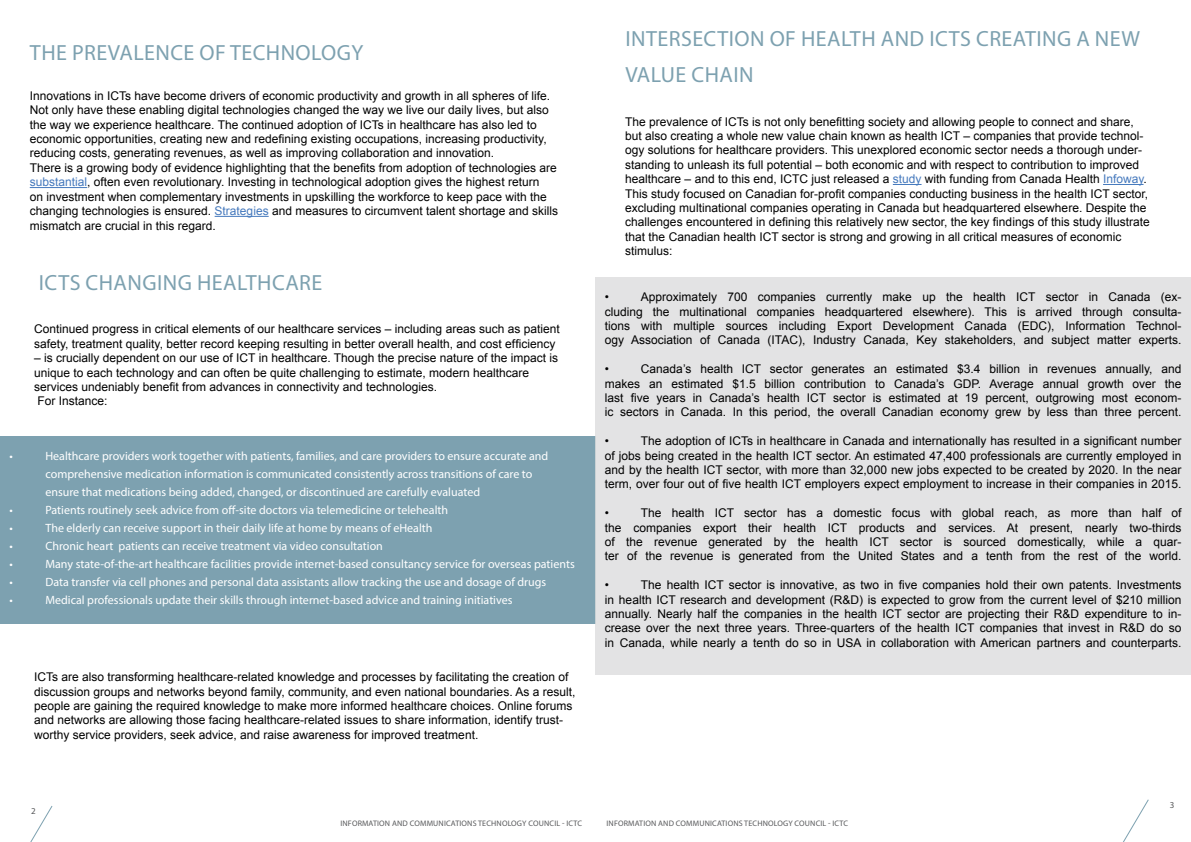
<style>
.page{position:relative;width:1191px;height:842px;background:#fff}
.page>*{position:absolute;margin:0;border:0;box-sizing:border-box;transform-origin:0 0}
.t1{font:22px/36.4px "Myriad Pro";letter-spacing:.02em;color:#7da1b0}
.t2{font:12px/14.4px "Arial";color:#000}
.t3{font:12px/18px "Myriad Pro";color:#fff}
.t4{font:9px "Myriad Pro";color:#58595b}
.t5{font:8px "Myriad Pro";letter-spacing:.02em;color:#58595b}
.s1{color:#4579bd}
</style>
<div class="page">
<svg style="left:1123px;top:799px;width:26px;height:43px"></svg>
<svg style="left:30px;top:806px;width:23px;height:36px"></svg>
<hr style="left:30px;top:187px;width:57px;height:1px;background:#4579bd">
<hr style="left:215px;top:216px;width:54px;height:1px;background:#4579bd">
<svg style="left:893px;top:184px;width:28px;height:1px"></svg>
<hr style="left:1103px;top:184px;width:40px;height:1px;background:#4579bd">
<div style="left:0;top:437px;width:595px;height:187px;background:#7da1b0"></div>
<div style="left:595px;top:278px;width:596px;height:397px;background:#e3e3e4"></div>
<h1 class="t1" style="left:30px;top:34px;width:335px">The prevalence of technology</h1>
<p class="t2" style="left:30px;top:89px;width:530px">Innovations in ICTs have become drivers of economic productivity and growth in all spheres of life.<br>Not only have these enabling digital technologies changed the way we live our daily lives, but also the way we experience healthcare. The continued adoption of ICTs in healthcare has also led to economic opportunities, creating new and redefining existing occupations, increasing productivity, reducing costs, generating revenues, as well as improving collaboration and innovation.<br>There is a growing body of evidence highlighting that the benefits from adoption of technologies are <span class="s1">substantial</span>, often even revolutionary. Investing in technological adoption gives the highest return<br>on investment when complementary investments in upskilling the workforce to keep pace with the changing technologies is ensured. <span class="s1">Strategies</span> and measures to circumvent talent shortage and skills mismatch are crucial in this regard.</p>
<h1 class="t1" style="left:39px;top:264px;width:285px">ICTs changing healthcare</h1>
<p class="t2" style="left:34px;top:322px;width:527px">Continued progress in critical elements of our healthcare services – including areas such as patient safety, treatment quality, better record keeping resulting in better overall health, and cost efficiency</p>
<p class="t2" style="left:34px;top:351px;width:525px">– is crucially dependent on our use of ICT in healthcare. Though the precise nature of the impact is unique to each technology and can often be quite challenging to estimate, modern healthcare services undeniably benefit from advances in connectivity and technologies.<br>For Instance:</p>
<p class="t3" style="left:45px;top:446px;width:504px;text-indent:8px">ealthcare providers work together with patients, families, and care providers to ensure accurate and comprehensive medication information is communicated consistently across transitions of care to ensure that medications being added, changed, or discontinued are carefully evaluated</p>
<p class="t3" style="left:9px;top:500px;width:24px">• P</p>
<p class="t3" style="left:52px;top:500px;width:398px">atients routinely seek advice from off-site doctors via telemedicine or telehealth</p>
<p class="t3" style="left:9px;top:518px;width:5px">•</p>
<p class="t3" style="left:45px;top:518px;width:388px">The elderly can receive support in their daily life at home by means of eHealth</p>
<p class="t3" style="left:9px;top:536px;width:24px">• C</p>
<p class="t3" style="left:52px;top:536px;width:332px">hronic heart patients can receive treatment via video consultation</p>
<p class="t3" style="left:9px;top:554px;width:26px">• M</p>
<p class="t3" style="left:55px;top:554px;width:521px">any state-of-the-art healthcare facilities provide internet-based consultancy service for overseas patients</p>
<p class="t3" style="left:9px;top:572px;width:25px">• D</p>
<p class="t3" style="left:53px;top:572px;width:494px">ata transfer via cell phones and personal data assistants allow tracking the use and dosage of drugs</p>
<p class="t3" style="left:9px;top:590px;width:26px">• M</p>
<p class="t3" style="left:55px;top:590px;width:459px">edical professionals update their skills through internet-based advice and training initiatives</p>
<p class="t3" style="left:9px;top:446px;width:26px">• H</p>
<p class="t2" style="left:34px;top:670px;width:543px">ICTs are also transforming healthcare-related knowledge and processes by facilitating the creation of discussion groups and networks beyond family, community, and even national boundaries. As a result, people are gaining the required knowledge to make more informed healthcare choices. Online forums and networks are allowing those facing healthcare-related issues to share information, identify trust&shy;worthy service providers, seek advice, and raise awareness for improved treatment.</p>
<p class="t4" style="left:31px;top:805px;width:6px">2</p>
<h1 class="t1" style="left:625px;top:20px;width:516px">Intersection of health and ICTs creati ng a new value chain</h1>
<p class="t2" style="left:625px;top:114px;width:526px">The prevalence of ICTs is not only benefitting society and allowing people to connect and share, but also creating a whole new value chain known as health ICT – companies that provide technol&shy;ogy solutions for healthcare providers. This unexplored economic sector needs a thorough under&shy;standing to unleash its full potential – both economic and with respect to contribution to improved healthcare – and to this end, ICTC just released a <span class="s1">study</span> with funding from Canada Health <span class="s1">Infoway</span>.<br>This study focused on Canadian for-profit companies conducting business in the health ICT sector, excluding multinational companies operating in Canada but headquartered elsewhere. Despite the challenges encountered in defining this relatively new sector, the key findings of this study illustrate that the Canadian health ICT sector is strong and growing in all critical measures of economic stimulus:</p>
<p class="t2" style="left:605px;top:290px;width:578px;text-align:justify;text-indent:36px">Approximately 700 companies currently make up the health ICT sector in Canada (ex&shy;cluding the multinational companies headquartered elsewhere). This is arrived through consulta&shy;tions with multiple sources including Export Development Canada (EDC), Information Technol&shy;ogy Association of Canada (ITAC), Industry Canada, Key stakeholders, and subject matter experts.</p>
<p class="t2" style="left:605px;top:362px;width:6px">•</p>
<p class="t2" style="left:605px;top:290px;width:6px">•</p>
<p class="t2" style="left:605px;top:362px;width:578px;text-align:justify;text-indent:36px">Canada’s health ICT sector generates an estimated $3.4 billion in revenues annually, and makes an estimated $1.5 billion contribution to Canada’s GDP. Average annual growth over the last five years in Canada’s health ICT sector is estimated at 19 percent, outgrowing most econom&shy;ic sectors in Canada. In this period, the overall Canadian economy grew by less than three percent.</p>
<p class="t2" style="left:605px;top:434px;width:6px">•</p>
<p class="t2" style="left:605px;top:434px;width:578px;text-align:justify;text-indent:36px">The adoption of ICTs in healthcare in Canada and internationally has resulted in a significant number of jobs being created in the health ICT sector. An estimated 47,400 professionals are currently employed in and by the health ICT sector, with more than 32,000 new jobs expected to be created by 2020. In the near term, over four out of five health ICT employers expect employment to increase in their companies in 2015.</p>
<p class="t2" style="left:605px;top:506px;width:6px">•</p>
<p class="t2" style="left:605px;top:506px;width:578px;text-align:justify;text-indent:36px">The health ICT sector has a domestic focus with global reach, as more than half of the companies export their health ICT products and services. At present, nearly two-thirds of the revenue generated by the health ICT sector is sourced domestically, while a quar&shy;ter of the revenue is generated from the United States and a tenth from the rest of the world.</p>
<p class="t2" style="left:605px;top:578px;width:6px">•</p>
<p class="t2" style="left:605px;top:578px;width:578px;text-align:justify;text-indent:36px">The health ICT sector is innovative, as two in five companies hold their own patents. Investments in health ICT research and development (R&amp;D) is expected to grow from the current level of $210 million annually. Nearly half the companies in the health ICT sector are projecting their R&amp;D expenditure to in&shy;crease over the next three years. Three-quarters of the health ICT companies that invest in R&amp;D do so in Canada, while nearly a tenth do so in USA in collaboration with American partners and counterparts.</p>
<p class="t4" style="left:1169px;top:799px;width:6px">3</p>
<p class="t5" style="left:340px;top:819px;width:242px">Information and Communications Technology Council - ICTC</p>
<p class="t5" style="left:606px;top:819px;width:242px">Information and Communications Technology Council - ICTC</p>
</div>
